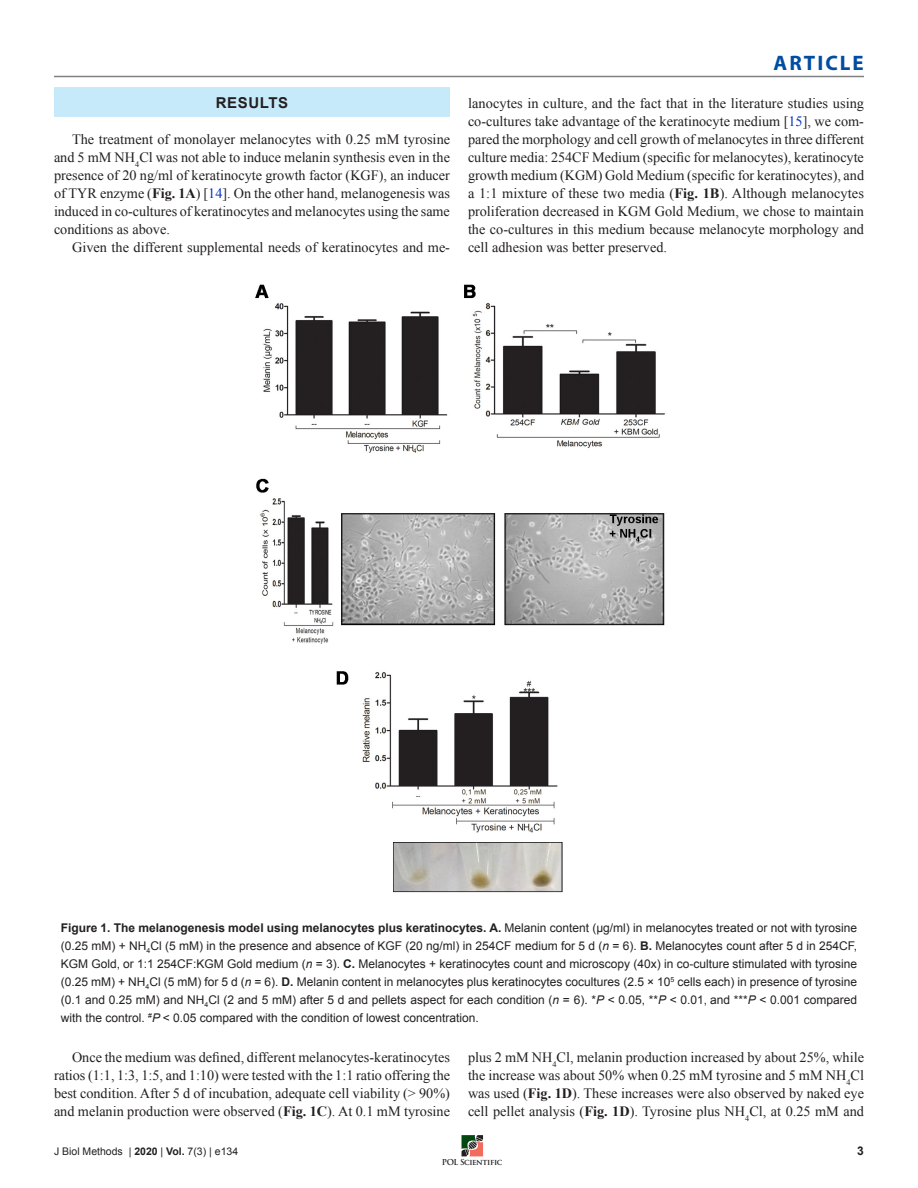
<style>
.page{position:relative;width:918px;height:1188px;background:#fff}
.page>*{position:absolute;margin:0;border:0;box-sizing:border-box;transform-origin:0 0}
.t1{font:700 21px "Myriad Pro";letter-spacing:.095em;color:#014da2}
.Section_Header{font:700 15px "Arial";letter-spacing:.04em;color:#231f20}
.Body{font:14.25px/18px "Times New Roman";color:#231f20;text-align:justify}
.Figure_Legend_-_Span{font:12px/18px "Arial";color:#231f20;text-align:justify}
.t2{font:700 12px "Arial";color:#231f20}
.t3{font:10.5px "Arial";color:#231f20}
.t4{font:700 7.95px "Trajan Pro";letter-spacing:-.05em;color:#231f20}
.s1{font-weight:700}
.s2{color:#002fc4}
.s3{font-style:italic}
</style>
<div class="page">
<svg style="left:462px;top:1135px;width:21px;height:21px"></svg>
<hr style="left:54px;top:76px;width:810px;height:1px;background:#808285">
<div style="left:54px;top:87px;width:396px;height:30px;background:#c6eafa"></div>
<img style="left:255px;top:284px;width:410px;height:609px">
<p class="Section_Header" style="left:216px;top:93px;width:74px">RESULTS</p>
<p class="Body" style="left:54px;top:130px;width:398px;text-indent:18px">The treatment of monolayer melanocytes with 0.25 mM tyrosine and 5 mM NH<sub>4</sub>Cl was not able to induce melanin synthesis even in the presence of 20 ng/ml of keratinocyte growth factor (KGF), an inducer of TYR enzyme (<span class="s1">Fig. 1A</span>) [<span class="s2">14</span>]. On the other hand, melanogenesis was induced in co-cultures of keratinocytes and melanocytes using the same conditions as above.</p>
<p class="Body" style="left:72px;top:238px;width:379px">Given the different supplemental needs of keratinocytes and me-</p>
<h1 class="t1" style="left:774px;top:49px;width:92px">ARTICLE</h1>
<p class="Body" style="left:468px;top:94px;width:398px">lanocytes in culture, and the fact that in the literature studies using co-cultures take advantage of the keratinocyte medium [<span class="s2">15</span>], we com&shy;pared the morphology and cell growth of melanocytes in three different culture media: 254CF Medium (specific for melanocytes), keratinocyte growth medium (KGM) Gold Medium (specific for keratinocytes), and a 1:1 mixture of these two media (<span class="s1">Fig. 1B</span>). Although melanocytes proliferation decreased in KGM Gold Medium, we chose to maintain the co-cultures in this medium because melanocyte morphology and cell adhesion was better preserved.</p>
<p class="Figure_Legend_-_Span" style="left:61px;top:918px;width:798px"><span class="s1">Figure 1. The melanogenesis model using melanocytes plus keratinocytes. A.</span> Melanin content (μg/ml) in melanocytes treated or not with tyrosine (0.25 mM) + NH<sub>4</sub>Cl (5 mM) in the presence and absence of KGF (20 ng/ml) in 254CF medium for 5 d (<span class="s3">n</span> = 6). <span class="s1">B.</span> Melanocytes count after 5 d in 254CF, KGM Gold, or 1:1 254CF:KGM Gold medium (<span class="s3">n</span> = 3). <span class="s1">C.</span> Melanocytes + keratinocytes count and microscopy (40x) in co-culture stimulated with tyrosine (0.25 mM) + NH<sub>4</sub>Cl (5 mM) for 5 d (<span class="s3">n</span> = 6). <span class="s1">D.</span> Melanin content in melanocytes plus keratinocytes cocultures (2.5 × 10<sup>5</sup> cells each) in presence of tyrosine (0.1 and 0.25 mM) and NH<sub>4</sub>Cl (2 and 5 mM) after 5 d and pellets aspect for each condition (<span class="s3">n</span> = 6). *<span class="s3">P</span> &lt; 0.05, **<span class="s3">P</span> &lt; 0.01, and ***<span class="s3">P</span> &lt; 0.001 compared with the control. <sup>#</sup><span class="s3">P</span> &lt; 0.05 compared with the condition of lowest concentration.</p>
<p class="Body" style="left:54px;top:1048px;width:398px;text-indent:18px">Once the medium was defined, different melanocytes-keratinocytes ratios (1:1, 1:3, 1:5, and 1:10) were tested with the 1:1 ratio offering the best condition. After 5 d of incubation, adequate cell viability (&gt; 90%) and melanin production were observed (<span class="s1">Fig. 1C</span>). At 0.1 mM tyrosine</p>
<p class="Body" style="left:468px;top:1048px;width:398px">plus 2 mM NH<sub>4</sub>Cl, melanin production increased by about 25%, while the increase was about 50% when 0.25 mM tyrosine and 5 mM NH<sub>4</sub>Cl was used (<span class="s1">Fig. 1D</span>). These increases were also observed by naked eye cell pellet analysis (<span class="s1">Fig. 1D</span>). Tyrosine plus NH<sub>4</sub>Cl, at 0.25 mM and</p>
<p class="t3" style="left:54px;top:1144px;width:186px">J Biol Methods | <span class="s1">2020</span> | <span class="s1">Vol.</span> 7(3) | e134</p>
<p class="t2" style="left:857px;top:1143px;width:8px">3</p>
<p class="t4" style="left:442px;top:1158px;width:62px">POL Scientific</p>
</div>
